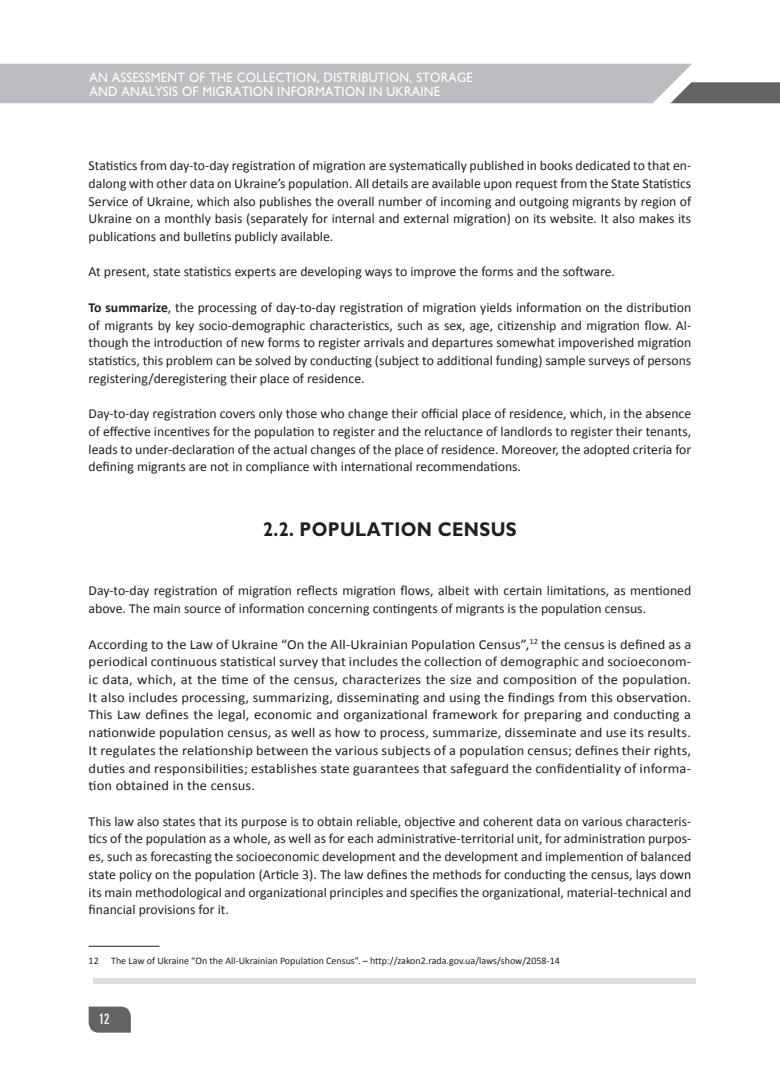
<style>
.page{position:relative;width:780px;height:1088px;background:#fff}
.page>*{position:absolute;margin:0;border:0;box-sizing:border-box;transform-origin:0 0}
.t1{font:700 20px "Gill Sans C";color:#231f20;scale:.9 1}
.t2{font:ultra-condensed 14.38px "Partner";color:#fff}
.t3{font:13.75px/17.8px "Calibri";color:#231f20;text-align:justify}
.t4{font:13.75px/17.8px "Calibri";color:#231f20;text-align:justify;scale:1.05 1}
.t5{font:13.75px/13.8px "Gill Sans C";letter-spacing:.02em;color:#fff;scale:.91 1}
.t6{font:10px "Calibri";color:#231f20}
.s1{font-weight:700}
</style>
<div class="page">
<svg style="left:0;top:64px;width:780px;height:40px;background:#bbbcbf"></svg>
<svg style="left:89px;top:1006px;width:42px;height:26px"></svg>
<div style="left:93px;top:979px;width:603px;height:5px;background:#dcdddf"></div>
<hr style="left:89px;top:946px;width:70px;height:1px;background:#231f20">
<p class="t5" style="left:89px;top:70px;width:423px">AN ASSESSMENT OF THE COLLECTION, DISTRIBUTION, STORAGE<br>AND ANALYSIS OF MIGRATION INFORMATION IN UKRAINE</p>
<p class="t3" style="left:89px;top:157px;width:604px">Statistics from day-to-day registration of migration are systematically published in books dedicated to that en&shy;dalong with other data on Ukraine’s population. All details are available upon request from the State Statistics Service of Ukraine, which also publishes the overall number of incoming and outgoing migrants by region of Ukraine on a monthly basis (separately for internal and external migration) on its website. It also makes its publications and bulletins publicly available.</p>
<p class="t3" style="left:89px;top:263px;width:528px">At present, state statistics experts are developing ways to improve the forms and the software.</p>
<p class="t3" style="left:89px;top:298px;width:604px"><span class="s1">To summarize</span>, the processing of day-to-day registration of migration yields information on the distribution of migrants by key socio-demographic characteristics, such as sex, age, citizenship and migration flow. Al&shy;though the introduction of new forms to register arrivals and departures somewhat impoverished migration statistics, this problem can be solved by conducting (subject to additional funding) sample surveys of persons registering/deregistering their place of residence.</p>
<p class="t3" style="left:89px;top:405px;width:604px">Day-to-day registration covers only those who change their official place of residence, which, in the absence of effective incentives for the population to register and the reluctance of landlords to register their tenants, leads to under-declaration of the actual changes of the place of residence. Moreover, the adopted criteria for defining migrants are not in compliance with international recommendations.</p>
<h1 class="t1" style="left:263px;top:517px;width:70px">2.2. POPULATION</h1>
<h1 class="t1" style="left:438px;top:517px;width:16px">CENSUS</h1>
<p class="t3" style="left:89px;top:582px;width:604px">Day-to-day registration of migration reflects migration flows, albeit with certain limitations, as mentioned above. The main source of information concerning contingents of migrants is the population census.</p>
<p class="t4" style="left:89px;top:635px;width:575px">According to the Law of Ukraine “On the All-Ukrainian Population Census”,<sup>12</sup> the census is defined as a periodical continuous statistical survey that includes the collection of demographic and socioeconom&shy;ic data, which, at the time of the census, characterizes the size and composition of the population.<br>It also includes processing, summarizing, disseminating and using the findings from this observation.<br>This Law defines the legal, economic and organizational framework for preparing and conducting a nationwide population census, as well as how to process, summarize, disseminate and use its results.<br>It regulates the relationship between the various subjects of a population census; defines their rights, duties and responsibilities; establishes state guarantees that safeguard the confidentiality of informa&shy;tion obtained in the census.</p>
<p class="t3" style="left:89px;top:812px;width:604px">This law also states that its purpose is to obtain reliable, objective and coherent data on various characteris&shy;tics of the population as a whole, as well as for each administrative-territorial unit, for administration purpos&shy;es, such as forecasting the socioeconomic development and the development and implemention of balanced state policy on the population (Article 3). The law defines the methods for conducting the census, lays down its main methodological and organizational principles and specifies the organizational, material-technical and financial provisions for it.</p>
<p class="t6" style="left:89px;top:954px;width:472px">12 The Law of Ukraine “On the All-Ukrainian Population Census”. – http://zakon2.rada.gov.ua/laws/show/2058-14</p>
<p class="t2" style="left:99px;top:1011px;width:12px">12</p>
</div>
